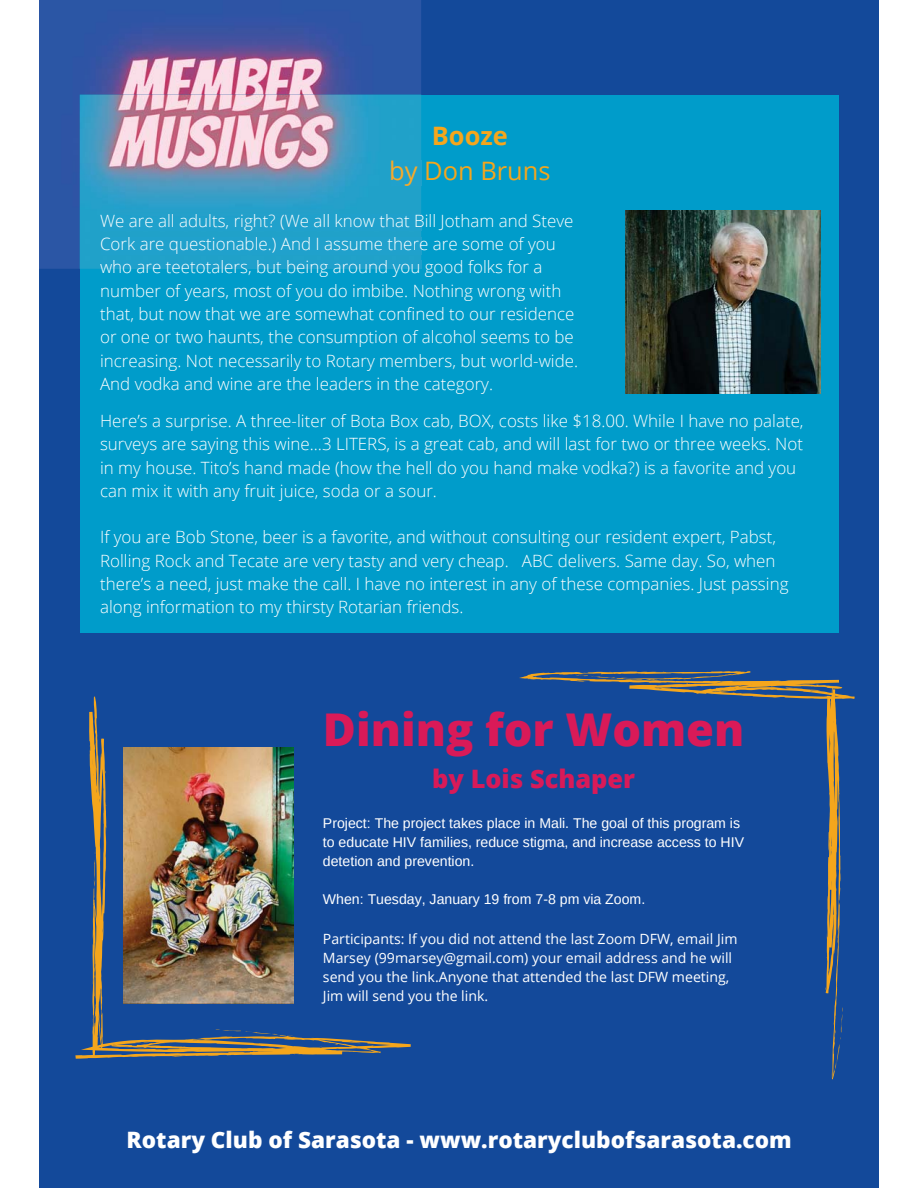
<style>
.page{position:relative;width:918px;height:1188px;background:#fff}
.page>*{position:absolute;margin:0;border:0;box-sizing:border-box;transform-origin:0 0}
.t1{font:800 45.15px "Open Sans";color:#d91a58}
.t2{font:25.35px/35px "Open Sans";color:#f5a61c;text-align:center}
.t3{font:800 25.35px "Open Sans";color:#d91a58}
.t4{font:800 22.65px "Open Sans";color:#fff}
.t5{font:300 16.95px/23.2px "Open Sans";color:#fff}
.t6{font:14.1px/19px "Open Sans";color:#fff}
.t7{font:14.1px/19px "Arimo";color:#fff}
.s1{font-weight:700}
.s2{color:#f7aa2a}
.s3{color:#fffdfd}
</style>
<div class="page">
<div style="left:39px;top:0;width:840px;height:1188px;background:#13499a"></div>
<div style="left:80px;top:95px;width:758px;height:537px;background:#009cca"></div>
<img style="left:626px;top:211px;width:195px;height:183px">
<img style="left:39px;top:0;width:382px;height:269px">
<img style="left:80px;top:95px;width:341px;height:174px">
<img style="left:391px;top:160px;width:30px;height:26px">
<div style="left:100px;top:214px;width:321px;height:17px;background:#20a1cc"></div>
<div style="left:101px;top:237px;width:320px;height:17px;background:#20a1cc"></div>
<div style="left:100px;top:261px;width:321px;height:8px;background:#20a0cc"></div>
<svg style="left:519px;top:671px;width:336px;height:408px"></svg>
<img style="left:75px;top:696px;width:336px;height:363px">
<h2 class="t2" style="left:389px;top:117px;width:163px"><span class="s1">Booze<br></span><span class="s2">by</span> Don Bruns</h2>
<p class="t5" style="left:100px;top:209px;width:475px">We are a<span class="s3">ll</span> a<span class="s3">dult</span>s, r<span class="s3">ight? (W</span>e <span class="s3">al</span>l know that Bill Jotham and Steve</p>
<p class="t5" style="left:100px;top:232px;width:457px">Cork are questionable.) And I assume there are some of you</p>
<p class="t5" style="left:248px;top:255px;width:5px">,</p>
<p class="t5" style="left:100px;top:255px;width:480px">who are teetotalers but being around you good folks for a number of years, most of you do imbibe. Nothing wrong with that, but now that we are somewhat confined to our residence or one or two haunts, the consumption of alcohol seems to be increasing. Not necessarily to Rotary members, but world-wide.<br>And vodka and wine are the leaders in the category.</p>
<p class="t5" style="left:100px;top:409px;width:705px">Here’s a surprise. A three-liter of Bota Box cab, BOX, costs like $18.00. While I have no palate, surveys are saying this wine…3 LITERS, is a great cab, and will last for two or three weeks. Not in my house. Tito’s hand made (how the hell do you hand make vodka?) is a favorite and you can mix it with any fruit juice, soda or a sour.</p>
<p class="t5" style="left:100px;top:525px;width:690px">If you are Bob Stone, beer is a favorite, and without consulting our resident expert, Pabst, Rolling Rock and Tecate are very tasty and very cheap. ABC delivers. Same day. So, when there’s a need, just make the call. I have no interest in any of these companies. Just passing along information to my thirsty Rotarian friends.</p>
<h1 class="t1" style="left:323px;top:698px;width:423px">Dining for Women</h1>
<h2 class="t3" style="left:432px;top:760px;width:205px">by Lois Schaper</h2>
<p class="t7" style="left:323px;top:814px;width:423px">Project: The project takes place in Mali. The goal of this program is to educate HIV families, reduce stigma, and increase access to HIV detetion and prevention.</p>
<p class="t7" style="left:323px;top:890px;width:324px">When: Tuesday, January 19 from 7-8 pm via Zoom.</p>
<p class="t6" style="left:323px;top:929px;width:416px">Participants: If you did not attend the last Zoom DFW, email Jim Marsey (99marsey@gmail.com) your email address and he will send you the link.Anyone that attended the last DFW meeting, Jim will send you the link.</p>
<h3 class="t4" style="left:127px;top:1124px;width:667px">Rotary Club of Sarasota - www.rotaryclubofsarasota.com</h3>
</div>
